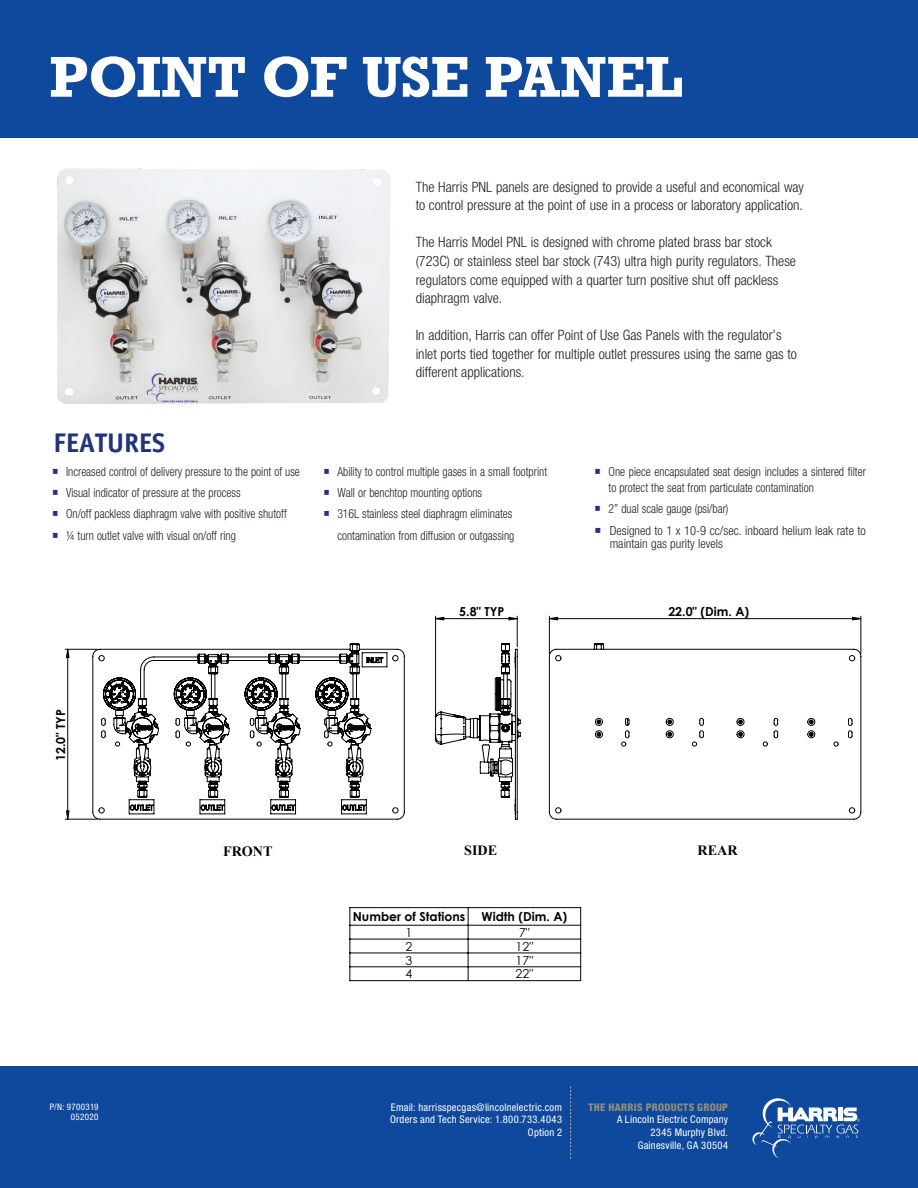
<style>
.page{position:relative;width:918px;height:1188px;background:#fff}
.page>*{position:absolute;margin:0;border:0;box-sizing:border-box;transform-origin:0 0}
.t1{font:700 54px "Rockwell";color:#fff}
.t2{font:700 27px "Officina Sans Std";color:#243279}
.t3{font:300 condensed 14.25px/18.6px "Helvetica Neue LT Std";color:#231f20}
.t4{font:700 14.1px "Times New Roman";color:#040503}
.t5{font:300 condensed 12.6px/21.3px "Helvetica Neue LT Std";color:#231f20;text-align:right;scale:.93 1}
.t6{font:300 condensed 12.6px/13.8px "Helvetica Neue LT Std";color:#231f20}
.t7{font:700 12.45px "Century Gothic";color:#040503}
.t8{font:12.45px "Century Gothic";color:#040503}
.t9{font:condensed 10.5px/12.6px "Helvetica Neue LT Std";letter-spacing:.025em;color:#fff;text-align:right}
.t10{font:800 condensed 10.5px "Helvetica Neue LT Std";letter-spacing:.03em;color:#949076}
.t11{font:condensed 9px/10.8px "Helvetica Neue LT Std";letter-spacing:.04em;color:#fff;text-align:right}
.s1{color:#243279}
</style>
<div class="page">
<div style="left:0;top:1066px;width:918px;height:122px;background:#0f499d"></div>
<svg style="left:570px;top:1086px;width:1px;height:73px"></svg>
<svg style="left:752px;top:1098px;width:108px;height:61px"></svg>
<div style="left:0;top:0;width:918px;height:138px;background:#0f499d"></div>
<img style="left:57px;top:168px;width:334px;height:236px">
<svg style="left:350px;top:908px;width:1px;height:72px"></svg>
<svg style="left:468px;top:908px;width:1px;height:72px"></svg>
<svg style="left:580px;top:908px;width:1px;height:72px"></svg>
<hr style="left:350px;top:907px;width:118px;height:1px;background:#040503">
<hr style="left:350px;top:925px;width:118px;height:1px;background:#040503">
<hr style="left:468px;top:907px;width:113px;height:1px;background:#040503">
<hr style="left:468px;top:925px;width:113px;height:1px;background:#040503">
<hr style="left:350px;top:939px;width:118px;height:1px;background:#040503">
<hr style="left:468px;top:939px;width:113px;height:1px;background:#040503">
<hr style="left:350px;top:953px;width:118px;height:1px;background:#040503">
<hr style="left:468px;top:953px;width:113px;height:1px;background:#040503">
<hr style="left:350px;top:967px;width:118px;height:1px;background:#040503">
<hr style="left:468px;top:967px;width:113px;height:1px;background:#040503">
<hr style="left:350px;top:980px;width:118px;height:1px;background:#040503">
<hr style="left:468px;top:980px;width:113px;height:1px;background:#040503">
<hr style="left:517px;top:616px;width:1px;height:31px;background:#040503">
<hr style="left:435px;top:616px;width:1px;height:99px;background:#040503">
<hr style="left:549px;top:616px;width:1px;height:38px;background:#040503">
<hr style="left:861px;top:616px;width:1px;height:38px;background:#040503">
<hr style="left:65px;top:649px;width:32px;height:1px;background:#040503">
<hr style="left:65px;top:819px;width:32px;height:1px;background:#040503">
<svg style="left:435px;top:617px;width:83px;height:3px"></svg>
<svg style="left:549px;top:617px;width:312px;height:3px"></svg>
<svg style="left:66px;top:649px;width:4px;height:171px"></svg>
<svg style="left:92px;top:643px;width:313px;height:177px"></svg>
<svg style="left:435px;top:643px;width:86px;height:177px"></svg>
<svg style="left:549px;top:643px;width:313px;height:177px"></svg>
<h1 class="t1" style="left:49px;top:42px;width:635px">POINT OF USE PANEL</h1>
<h2 class="t2" style="left:54px;top:426px;width:113px">FEATURES</h2>
<p class="t5" style="left:52px;top:460px;width:268px"><span class="s1">○</span> Increased control of delivery pressure to the point of use</p>
<p class="t5" style="left:52px;top:482px;width:204px"><span class="s1">○</span> Visual indicator of pressure at the process</p>
<p class="t5" style="left:52px;top:503px;width:254px"><span class="s1">○</span> On/off packless diaphragm valve with positive shutoff</p>
<p class="t5" style="left:52px;top:524px;width:199px"><span class="s1">○</span> ¼ turn outlet valve with visual on/off ring</p>
<p class="t3" style="left:416px;top:177px;width:390px">The Harris PNL panels are designed to provide a useful and economical way to control pressure at the point of use in a process or laboratory application.</p>
<p class="t3" style="left:416px;top:233px;width:382px">The Harris Model PNL is designed with chrome plated brass bar stock (723C) or stainless steel bar stock (743) ultra high purity regulators. These regulators come equipped with a quarter turn positive shut off packless diaphragm valve.</p>
<p class="t3" style="left:416px;top:326px;width:383px">In addition, Harris can offer Point of Use Gas Panels with the regulator’s inlet ports tied together for multiple outlet pressures using the same gas to different applications.</p>
<p class="t5" style="left:323px;top:460px;width:242px"><span class="s1">○</span> Ability to control multiple gases in a small footprint</p>
<p class="t5" style="left:323px;top:482px;width:172px"><span class="s1">○</span> Wall or benchtop mounting options</p>
<p class="t5" style="left:323px;top:503px;width:207px"><span class="s1">○</span> 316L stainless steel diaphragm eliminates contamination from diffusion or outgassing</p>
<p class="t5" style="left:609px;top:463px;width:278px;line-height:16.4px;text-align:left;text-indent:-14px"><span class="s1">○</span> One piece encapsulated seat design includes a sintered filter to protect the seat from particulate contamination</p>
<p class="t5" style="left:595px;top:498px;width:145px"><span class="s1">○</span> 2” dual scale gauge (psi/bar)</p>
<p class="t6" style="left:610px;top:523px;width:258px;text-indent:-15px"><span class="s1">○</span> Designed to 1 x 10-9 cc/sec. inboard helium leak rate to maintain gas purity levels</p>
<p class="t7" style="left:459px;top:602px;width:47px">5.8" TYP</p>
<p class="t7" style="left:668px;top:602px;width:82px">22.0" (Dim. A)</p>
<p class="t7" style="left:51px;top:761px;width:53px;rotate:-90deg">12.0" TYP</p>
<p class="t4" style="left:223px;top:841px;width:51px">FRONT</p>
<p class="t4" style="left:464px;top:840px;width:35px">SIDE</p>
<p class="t4" style="left:698px;top:840px;width:42px">REAR</p>
<p class="t7" style="left:353px;top:907px;width:114px">Number of Stations</p>
<p class="t7" style="left:482px;top:907px;width:87px">Width (Dim. A)</p>
<p class="t8" style="left:406px;top:924px;width:8px">1</p>
<p class="t8" style="left:519px;top:924px;width:12px">7"</p>
<p class="t8" style="left:406px;top:937px;width:8px">2</p>
<p class="t8" style="left:516px;top:937px;width:19px">12"</p>
<p class="t8" style="left:406px;top:951px;width:8px">3</p>
<p class="t8" style="left:516px;top:951px;width:19px">17"</p>
<p class="t8" style="left:406px;top:965px;width:8px">4</p>
<p class="t8" style="left:516px;top:965px;width:19px">22"</p>
<p class="t11" style="left:50px;top:1101px;width:50px">P/N: 9700319<br>052020</p>
<p class="t9" style="left:390px;top:1101px;width:174px">Email: harrisspecgas@lincolnelectric.com<br>Orders and Tech Service: 1.800.733.4043<br>Option 2</p>
<p class="t10" style="left:588px;top:1101px;width:141px">THE HARRIS PRODUCTS GROUP</p>
<p class="t9" style="left:617px;top:1113px;width:113px">A Lincoln Electric Company<br>2345 Murphy Blvd.<br>Gainesville, GA 30504</p>
</div>
